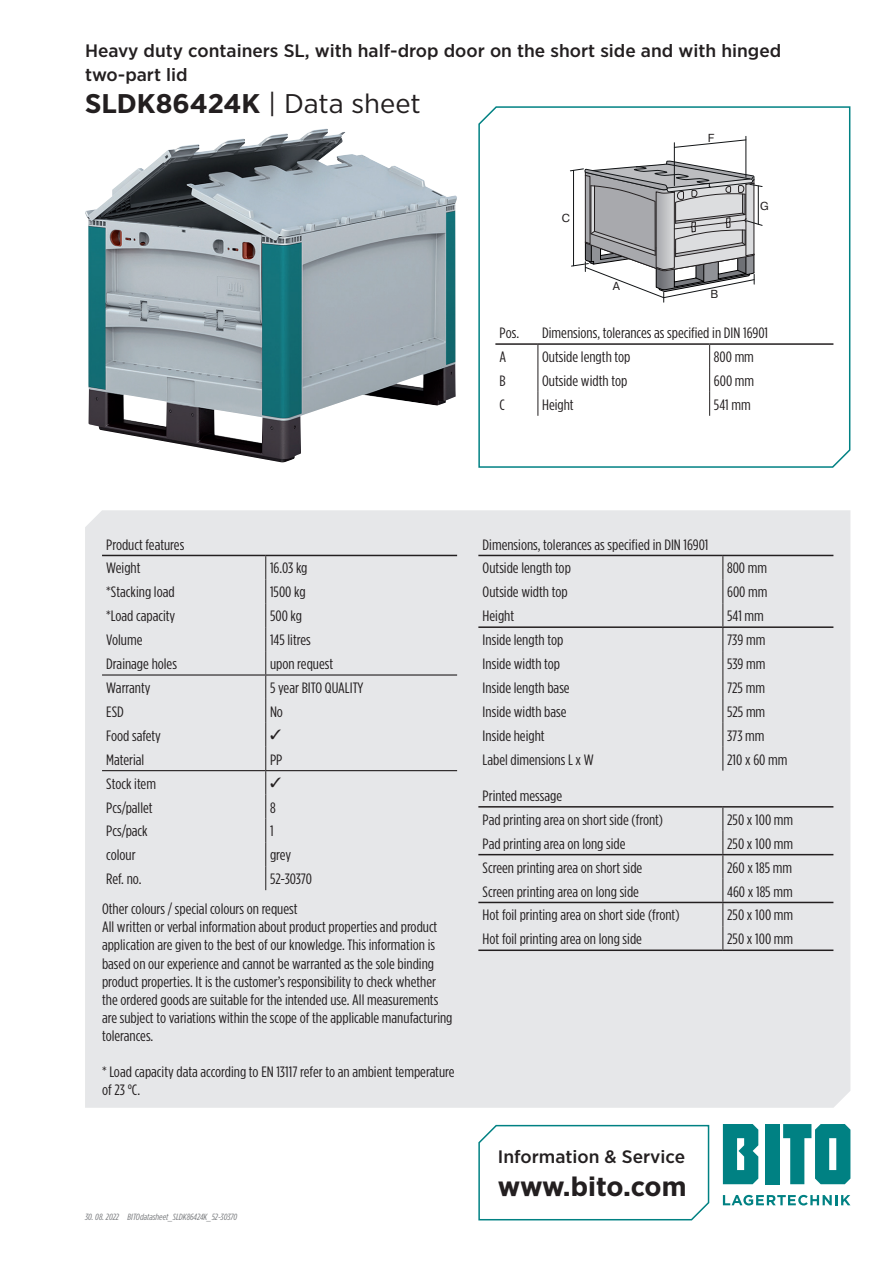
<style>
.page{position:relative;width:893px;height:1263px;background:#fff}
.page>*{position:absolute;margin:0;border:0;box-sizing:border-box;transform-origin:0 0}
.t1{font:700 27px "Gotham Narrow";color:#231f20;scale:1.1 1}
.t2{font:500 18px/24px "Gotham Narrow";color:#231f20;scale:1.1 1}
.t3{font:15px/18px "Gotham Condensed";color:#231f20;scale:1.1 1}
.t4{font:11.55px "Bito Pragmatica";color:#231f20}
.t5{font:italic 9px "Gotham Condensed";color:#76787b;scale:1.1 1}
.s1{font-weight:400}
</style>
<div class="page">
<div style="left:85px;top:510px;width:765px;height:598px;background:#e6e7e9"></div>
<svg style="left:723px;top:1195px;width:127px;height:10px"></svg>
<div style="left:765px;top:1124px;width:15px;height:60px;background:#008183"></div>
<svg style="left:723px;top:1124px;width:35px;height:60px;background:#1e8f91"></svg>
<svg style="left:783px;top:1124px;width:67px;height:60px"></svg>
<svg style="left:478px;top:1124px;width:232px;height:97px"></svg>
<svg style="left:478px;top:106px;width:373px;height:362px"></svg>
<hr style="left:478px;top:806px;width:245px;height:1px;background:#231f20">
<hr style="left:723px;top:806px;width:110px;height:1px;background:#231f20">
<hr style="left:478px;top:854px;width:245px;height:1px;background:#231f20">
<hr style="left:723px;top:854px;width:110px;height:1px;background:#231f20">
<hr style="left:478px;top:902px;width:245px;height:1px;background:#231f20">
<hr style="left:723px;top:902px;width:110px;height:1px;background:#231f20">
<hr style="left:478px;top:949px;width:245px;height:2px;background:#231f20">
<hr style="left:723px;top:949px;width:110px;height:2px;background:#231f20">
<svg style="left:722px;top:807px;width:1px;height:142px"></svg>
<hr style="left:102px;top:555px;width:164px;height:1px;background:#231f20">
<hr style="left:266px;top:555px;width:191px;height:1px;background:#231f20">
<hr style="left:102px;top:674px;width:164px;height:1px;background:#231f20">
<hr style="left:266px;top:674px;width:191px;height:1px;background:#231f20">
<hr style="left:102px;top:770px;width:164px;height:1px;background:#231f20">
<hr style="left:266px;top:770px;width:191px;height:1px;background:#231f20">
<hr style="left:478px;top:555px;width:245px;height:1px;background:#231f20">
<hr style="left:723px;top:555px;width:110px;height:1px;background:#231f20">
<hr style="left:478px;top:626px;width:245px;height:2px;background:#231f20">
<hr style="left:723px;top:626px;width:110px;height:2px;background:#231f20">
<img style="left:85px;top:129px;width:372px;height:333px">
<hr style="left:495px;top:343px;width:43px;height:2px;background:#231f20">
<hr style="left:538px;top:343px;width:172px;height:2px;background:#231f20">
<hr style="left:710px;top:343px;width:123px;height:2px;background:#231f20">
<svg style="left:537px;top:345px;width:1px;height:71px"></svg>
<svg style="left:570px;top:129px;width:192px;height:642px"></svg>
<svg style="left:265px;top:556px;width:16px;height:334px;background:#d8d9da"></svg>
<p class="t2" style="left:85px;top:38px;width:634px">Heavy duty containers SL, with half-drop door on the short side and with hinged two-part lid</p>
<h1 class="t1" style="left:85px;top:86px;width:307px">SLDK86424K <span class="s1">| Data sheet</span></h1>
<p class="t4" style="left:562px;top:211px;width:10px">C</p>
<p class="t4" style="left:613px;top:279px;width:9px">A</p>
<p class="t4" style="left:708px;top:131px;width:8px">F</p>
<p class="t4" style="left:710px;top:287px;width:9px">B</p>
<p class="t4" style="left:760px;top:198px;width:10px">G</p>
<p class="t3" style="left:500px;top:324px;width:19px">Pos.</p>
<p class="t3" style="left:542px;top:324px;width:207px">Dimensions, tolerances as specified in DIN 16901</p>
<p class="t3" style="left:500px;top:348px;width:8px">A</p>
<p class="t3" style="left:542px;top:348px;width:82px">Outside length top</p>
<p class="t3" style="left:714px;top:348px;width:38px">800 mm</p>
<p class="t3" style="left:500px;top:371px;width:7px">B</p>
<p class="t3" style="left:542px;top:371px;width:79px">Outside width top</p>
<p class="t3" style="left:714px;top:371px;width:38px">600 mm</p>
<p class="t3" style="left:500px;top:395px;width:6px">C</p>
<p class="t3" style="left:542px;top:395px;width:30px">Height</p>
<p class="t3" style="left:714px;top:395px;width:35px">541 mm</p>
<p class="t3" style="left:106px;top:532px;width:72px;line-height:23.9px">Product features<br>Weight</p>
<p class="t3" style="left:270px;top:559px;width:36px">16.03 kg</p>
<p class="t3" style="left:106px;top:583px;width:64px">*Stacking load</p>
<p class="t3" style="left:270px;top:583px;width:34px">1500 kg</p>
<p class="t3" style="left:106px;top:607px;width:64px">*Load capacity</p>
<p class="t3" style="left:270px;top:607px;width:31px">500 kg</p>
<p class="t3" style="left:106px;top:631px;width:34px">Volume</p>
<p class="t3" style="left:270px;top:631px;width:39px">145 litres</p>
<p class="t3" style="left:106px;top:655px;width:66px">Drainage holes</p>
<p class="t3" style="left:270px;top:655px;width:59px">upon request</p>
<p class="t3" style="left:106px;top:679px;width:42px">Warranty</p>
<p class="t3" style="left:270px;top:679px;width:86px">5 year BITO QUALITY</p>
<p class="t3" style="left:106px;top:702px;width:17px">ESD</p>
<p class="t3" style="left:270px;top:702px;width:13px">No</p>
<p class="t3" style="left:106px;top:726px;width:51px">Food safety</p>
<p class="t3" style="left:106px;top:750px;width:36px">Material</p>
<p class="t3" style="left:270px;top:750px;width:13px">PP</p>
<p class="t3" style="left:106px;top:774px;width:47px">Stock item</p>
<p class="t3" style="left:106px;top:798px;width:44px">Pcs/pallet</p>
<p class="t3" style="left:270px;top:798px;width:7px">8</p>
<p class="t3" style="left:106px;top:822px;width:39px">Pcs/pack</p>
<p class="t3" style="left:270px;top:822px;width:5px">1</p>
<p class="t3" style="left:106px;top:846px;width:28px">colour</p>
<p class="t3" style="left:270px;top:846px;width:21px">grey</p>
<p class="t3" style="left:106px;top:870px;width:34px">Ref. no.</p>
<p class="t3" style="left:270px;top:870px;width:40px">52-30370</p>
<p class="t3" style="left:102px;top:900px;width:320px">Other colours / special colours on request<br>All written or verbal information about product properties and product application are given to the best of our knowledge. This information is based on our experience and cannot be warranted as the sole binding product properties. It is the customer’s responsibility to check whether the ordered goods are suitable for the intended use. All measurements are subject to variations within the scope of the applicable manufacturing tolerances.</p>
<p class="t3" style="left:102px;top:1062px;width:322px">* Load capacity data according to EN 13117 refer to an ambient temperature of 23 °C.</p>
<p class="t5" style="left:85px;top:1212px;width:32px">30. 08. 2022</p>
<p class="t5" style="left:128px;top:1212px;width:101px">BITOdatasheet_SLDK86424K_52-30370</p>
<p class="t3" style="left:483px;top:532px;width:207px;line-height:23.9px">Dimensions, tolerances as specified in DIN 16901<br>Outside length top</p>
<p class="t3" style="left:727px;top:559px;width:38px">800 mm</p>
<p class="t3" style="left:483px;top:583px;width:79px">Outside width top</p>
<p class="t3" style="left:727px;top:583px;width:38px">600 mm</p>
<p class="t3" style="left:483px;top:607px;width:30px">Height</p>
<p class="t3" style="left:727px;top:607px;width:35px">541 mm</p>
<p class="t3" style="left:483px;top:631px;width:75px">Inside length top</p>
<p class="t3" style="left:727px;top:631px;width:36px">739 mm</p>
<p class="t3" style="left:483px;top:655px;width:72px">Inside width top</p>
<p class="t3" style="left:727px;top:655px;width:36px">539 mm</p>
<p class="t3" style="left:483px;top:679px;width:81px">Inside length base</p>
<p class="t3" style="left:727px;top:679px;width:36px">725 mm</p>
<p class="t3" style="left:483px;top:702px;width:78px">Inside width base</p>
<p class="t3" style="left:727px;top:702px;width:36px">525 mm</p>
<p class="t3" style="left:483px;top:726px;width:58px">Inside height</p>
<p class="t3" style="left:727px;top:726px;width:35px">373 mm</p>
<p class="t3" style="left:483px;top:750px;width:102px">Label dimensions L x W</p>
<p class="t3" style="left:727px;top:750px;width:56px">210 x 60 mm</p>
<p class="t3" style="left:483px;top:783px;width:166px;line-height:23.9px">Printed message<br>Pad printing area on short side (front)</p>
<p class="t3" style="left:727px;top:810px;width:62px">250 x 100 mm</p>
<p class="t3" style="left:483px;top:834px;width:131px">Pad printing area on long side</p>
<p class="t3" style="left:727px;top:834px;width:62px">250 x 100 mm</p>
<p class="t3" style="left:483px;top:858px;width:147px">Screen printing area on short side</p>
<p class="t3" style="left:727px;top:858px;width:61px">260 x 185 mm</p>
<p class="t3" style="left:483px;top:882px;width:144px">Screen printing area on long side</p>
<p class="t3" style="left:727px;top:882px;width:61px">460 x 185 mm</p>
<p class="t3" style="left:483px;top:906px;width:180px">Hot foil printing area on short side (front)</p>
<p class="t3" style="left:727px;top:906px;width:62px">250 x 100 mm</p>
<p class="t3" style="left:483px;top:930px;width:146px">Hot foil printing area on long side</p>
<p class="t3" style="left:727px;top:930px;width:62px">250 x 100 mm</p>
<p class="t2" style="left:498px;top:1144px;width:172px">Information &amp; Service</p>
<h1 class="t1" style="left:498px;top:1169px;width:173px">www.bito.com</h1>
</div>
